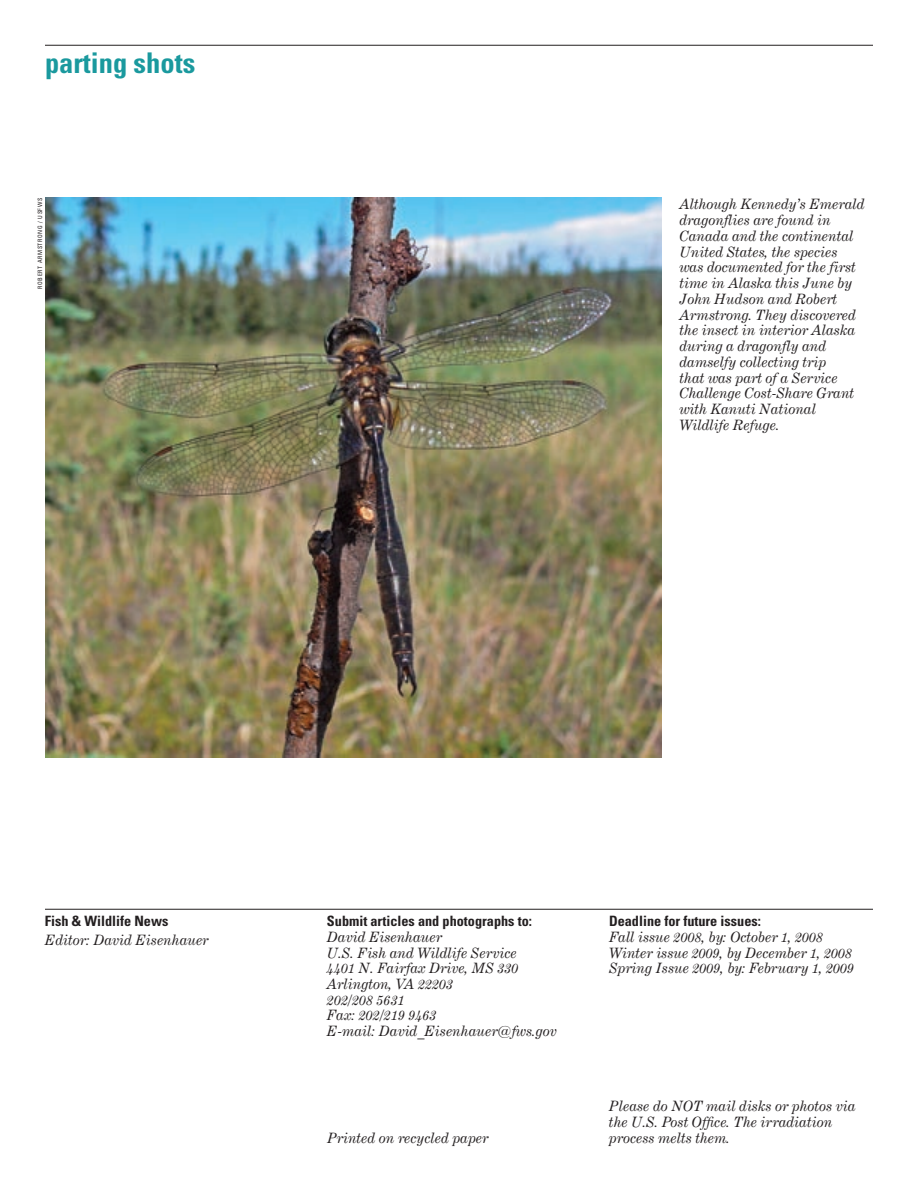
<style>
.page{position:relative;width:918px;height:1188px;background:#fff}
.page>*{position:absolute;margin:0;border:0;box-sizing:border-box;transform-origin:0 0}
.t1{font:700 condensed 28.5px "Univers";color:#1a999e}
.t2{font:italic 14.25px/15.8px "Century Expanded BT";color:#231f20}
.t3{font:700 condensed 14.25px "Univers";color:#231f20}
.t4{font:condensed 6px "Univers";letter-spacing:.1em;color:#231f20}
</style>
<div class="page">
<hr style="left:45px;top:909px;width:828px;height:1px;background:#231f20">
<hr style="left:45px;top:45px;width:828px;height:1px;background:#231f20">
<img style="left:45px;top:198px;width:617px;height:559px">
<h1 class="t1" style="left:45px;top:45px;width:152px">parting shots</h1>
<p class="t4" style="left:36px;top:289px;width:91px;rotate:-90deg">Robert Armstrong / usfws</p>
<p class="t2" style="left:680px;top:196px;width:187px">Although Kennedy’s Emerald dragonflies are found in<br>Canada and the continental<br>United States, the species was documented for the first time in Alaska this June by<br>John Hudson and Robert<br>Armstrong. They discovered the insect in interior Alaska during a dragonfly and damselfy collecting trip<br>that was part of a Service<br>Challenge Cost-Share Grant with Kanuti National<br>Wildlife Refuge.</p>
<p class="t3" style="left:45px;top:912px;width:125px">Fish &amp; Wildlife News</p>
<p class="t2" style="left:45px;top:932px;width:165px">Editor: David Eisenhauer</p>
<p class="t3" style="left:327px;top:912px;width:207px">Submit articles and photographs to:</p>
<p class="t2" style="left:327px;top:929px;width:231px">David Eisenhauer<br>U.S. Fish and Wildlife Service<br>4401 N. Fairfax Drive, MS 330<br>Arlington, VA 22203<br>202/208 5631<br>Fax: 202/219 9463<br>E-mail: David_Eisenhauer@fws.gov</p>
<p class="t2" style="left:327px;top:1130px;width:163px">Printed on recycled paper</p>
<p class="t3" style="left:609px;top:912px;width:153px">Deadline for future issues:</p>
<p class="t2" style="left:609px;top:929px;width:247px">Fall issue 2008, by: October 1, 2008<br>Winter issue 2009, by December 1, 2008<br>Spring Issue 2009, by: February 1, 2009</p>
<p class="t2" style="left:609px;top:1098px;width:248px">Please do NOT mail disks or photos via the U.S. Post Office. The irradiation process melts them.</p>
</div>
